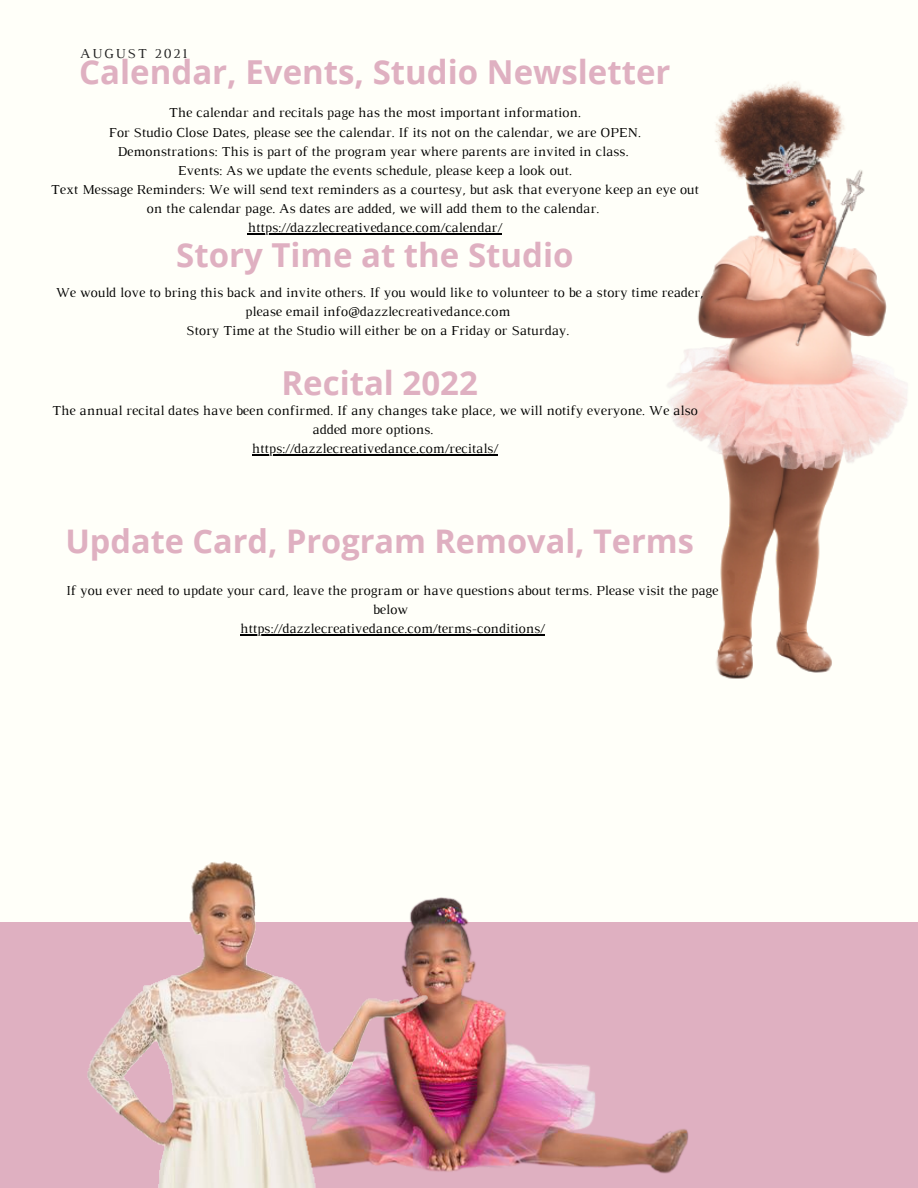
<style>
.page{position:relative;width:918px;height:1188px;background:#fffff9}
.page>*{position:absolute;margin:0;border:0;box-sizing:border-box;transform-origin:0 0}
.t1{font:700 33px "Open Sans";color:#dfb0c1}
.t2{font:700 32.55px "Open Sans";color:#dfb0c1}
.t3{font:13.95px/19.2px "Luthier";color:#000;text-align:center}
.t4{font:13.95px "Luthier";letter-spacing:.14em;color:#222}
</style>
<div class="page">
<div style="left:0;top:922px;width:918px;height:266px;background:#dfb0c1"></div>
<img style="left:667px;top:82px;width:240px;height:597px">
<img style="left:562px;top:1064px;width:127px;height:110px">
<img style="left:87px;top:861px;width:475px;height:327px">
<hr style="left:248px;top:233px;width:254px;height:1px;background:#000">
<hr style="left:252px;top:454px;width:246px;height:2px;background:#000">
<hr style="left:240px;top:635px;width:305px;height:1px;background:#000">
<p class="t4" style="left:80px;top:49px;width:108px">AUGUST 2021</p>
<p class="t1" style="left:79px;top:49px;width:593px">Calendar, Events, Studio Newsletter</p>
<p class="t3" style="left:169px;top:104px;width:414px">The calendar and recitals page has the most important information.</p>
<p class="t3" style="left:109px;top:123px;width:534px">For Studio Close Dates, please see the calendar. If its not on the calendar, we are OPEN.</p>
<p class="t3" style="left:117px;top:143px;width:513px">Demonstrations: This is part of the program year where parents are invited in class.</p>
<p class="t3" style="left:178px;top:162px;width:396px">Events: As we update the events schedule, please keep a look out.</p>
<p class="t3" style="left:51px;top:181px;width:650px">Text Message Reminders: We will send text reminders as a courtesy, but ask that everyone keep an eye out on the calendar page. As dates are added, we will add them to the calendar.</p>
<p class="t3" style="left:248px;top:219px;width:256px">https://dazzlecreativedance.com/calendar/</p>
<p class="t1" style="left:176px;top:232px;width:399px">Story Time at the Studio</p>
<p class="t3" style="left:56px;top:284px;width:649px">We would love to bring this back and invite others. If you would like to volunteer to be a story time reader, please email info@dazzlecreativedance.com</p>
<p class="t3" style="left:186px;top:322px;width:385px">Story Time at the Studio will either be on a Friday or Saturday.</p>
<p class="t1" style="left:281px;top:360px;width:198px">Recital 2022</p>
<p class="t3" style="left:52px;top:402px;width:647px">The annual recital dates have been confirmed. If any changes take place, we will notify everyone. We also added more options.</p>
<p class="t3" style="left:252px;top:440px;width:247px">https://dazzlecreativedance.com/recitals/</p>
<p class="t2" style="left:65px;top:518px;width:630px">Update Card, Program Removal, Terms</p>
<p class="t3" style="left:66px;top:582px;width:654px">If you ever need to update your card, leave the program or have questions about terms. Please visit the page below</p>
<p class="t3" style="left:240px;top:620px;width:306px">https://dazzlecreativedance.com/terms-conditions/</p>
</div>
